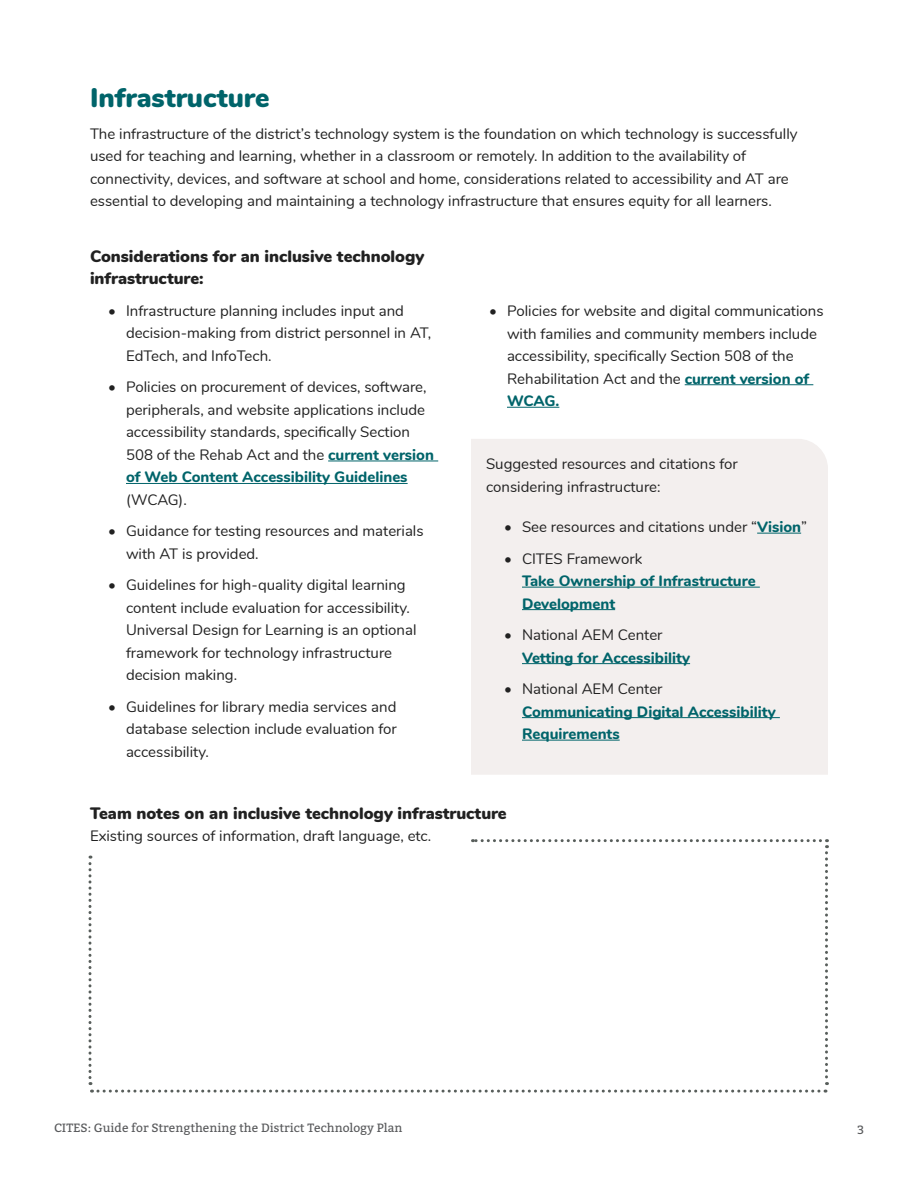
<style>
.page{position:relative;width:918px;height:1188px;background:#fff}
.page>*{position:absolute;margin:0;border:0;box-sizing:border-box;transform-origin:0 0}
.t1{font:900 27px "Nunito";color:#00646a}
.t2{font:900 16.5px/22.5px "Nunito";color:#212121}
.paragraph{font:15px/22.5px "Nunito";color:#212121}
.t3{font:800 15px/22.5px "Nunito";color:#00646a}
.t4{font:12px "Bitter";color:#58595b}
.s1{font-weight:800;color:#00646a}
.s2{font-weight:400;color:#212121}
</style>
<div class="page">
<hr style="left:685px;top:384px;width:128px;height:1px;background:#00646a">
<hr style="left:507px;top:407px;width:52px;height:1px;background:#00646a">
<div style="left:471px;top:439px;width:357px;height:336px;background:#f3efee"></div>
<hr style="left:757px;top:533px;width:44px;height:1px;background:#00646a">
<hr style="left:522px;top:587px;width:238px;height:1px;background:#00646a">
<hr style="left:522px;top:609px;width:93px;height:1px;background:#00646a">
<hr style="left:522px;top:663px;width:168px;height:1px;background:#00646a">
<hr style="left:522px;top:717px;width:258px;height:1px;background:#00646a">
<hr style="left:522px;top:740px;width:98px;height:1px;background:#00646a">
<hr style="left:328px;top:461px;width:110px;height:1px;background:#00646a">
<hr style="left:126px;top:483px;width:282px;height:1px;background:#00646a">
<svg style="left:88px;top:839px;width:740px;height:254px"></svg>
<h2 class="t1" style="left:90px;top:78px;width:181px">Infrastructure</h2>
<p class="paragraph" style="left:90px;top:122px;width:709px">The infrastructure of the district’s technology system is the foundation on which technology is successfully used for teaching and learning, whether in a classroom or remotely. In addition to the availability of connectivity, devices, and software at school and home, considerations related to accessibility and AT are essential to developing and maintaining a technology infrastructure that ensures equity for all learners.</p>
<h3 class="t2" style="left:90px;top:244px;width:336px">Considerations for an inclusive technology infrastructure:</h3>
<p class="paragraph" style="left:126px;top:299px;width:307px;text-indent:-18px">• Infrastructure planning includes input and decision-making from district personnel in AT,<br>EdTech, and InfoTech.</p>
<p class="paragraph" style="left:126px;top:375px;width:310px;text-indent:-18px">• Policies on procurement of devices, software, peripherals, and website applications include accessibility standards, specifically Section 508 of the Rehab Act and the <span class="s1">current version of Web Content Accessibility Guidelines </span>(WCAG).</p>
<p class="paragraph" style="left:126px;top:519px;width:299px;text-indent:-18px">• Guidance for testing resources and materials with AT is provided.</p>
<p class="paragraph" style="left:126px;top:573px;width:292px;text-indent:-18px">• Guidelines for high-quality digital learning content include evaluation for accessibility.<br>Universal Design for Learning is an optional framework for technology infrastructure decision making.</p>
<p class="paragraph" style="left:126px;top:695px;width:272px;text-align:justify;text-indent:-18px">• Guidelines for library media services and database selection include evaluation for accessibility.</p>
<p class="paragraph" style="left:507px;top:299px;width:318px;text-indent:-18px">• Policies for website and digital communications with families and community members include accessibility, specifically Section 508 of the Rehabilitation Act and the <span class="s1">current version of WCAG.</span></p>
<p class="paragraph" style="left:486px;top:452px;width:253px">Suggested resources and citations for considering infrastructure:</p>
<p class="paragraph" style="left:504px;top:515px;width:305px">• See resources and citations under “<span class="s1">Vision</span>”</p>
<p class="t3" style="left:522px;top:546px;width:235px;text-indent:-18px"><span class="s2">• CITES Framework<br></span>Take Ownership of Infrastructure<br>Development</p>
<p class="t3" style="left:522px;top:623px;width:170px;text-indent:-18px"><span class="s2">• National AEM Center<br></span>Vetting for Accessibility</p>
<p class="t3" style="left:522px;top:677px;width:255px;text-indent:-18px"><span class="s2">• National AEM Center<br></span>Communicating Digital Accessibility<br>Requirements</p>
<h3 class="t2" style="left:90px;top:801px;width:418px">Team notes on an inclusive technology infrastructure</h3>
<h3 class="paragraph" style="left:90px;top:824px;width:343px">Existing sources of information, draft language, etc.</h3>
<p class="t4" style="left:54px;top:1120px;width:350px">CITES: Guide for Strengthening the District Technology Plan</p>
<p class="t4" style="left:857px;top:1122px;width:8px">3</p>
</div>
